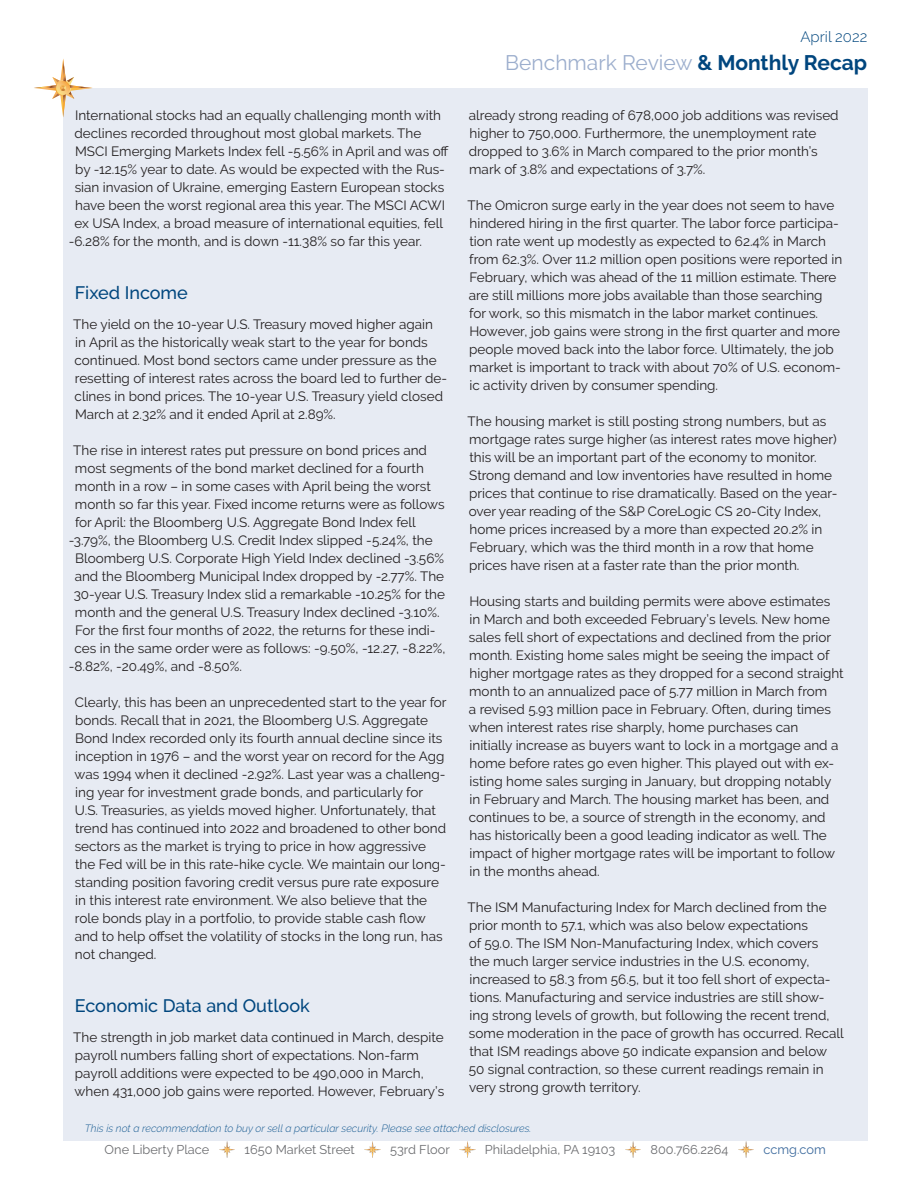
<style>
.page{position:relative;width:918px;height:1188px;background:#fff}
.page>*{position:absolute;margin:0;border:0;box-sizing:border-box;transform-origin:0 0}
.t1{font:21px "Raleway";color:#9caecd}
.New___Subhead{font:500 18px "Raleway";color:#00467e}
.t2{font:300 15px "Raleway";color:#00467e}
.New___Body_Text{font:13.5px/18px "Raleway";color:#231f20}
.t3{font:12.75px "Raleway";color:#6c6d70}
.t4{font:12.75px "Raleway";color:#3c6a9d}
.t5{font:italic 300 10.5px "Raleway";color:#1a5d93}
.s1{font-weight:700;color:#00467e}
</style>
<div class="page">
<div style="left:63px;top:88px;width:804px;height:1052px;background:#e7ebf3"></div>
<svg style="left:34px;top:59px;width:58px;height:58px"></svg>
<img style="left:219px;top:1142px;width:16px;height:15px">
<img style="left:365px;top:1142px;width:15px;height:15px">
<img style="left:459px;top:1142px;width:16px;height:15px">
<img style="left:625px;top:1142px;width:16px;height:15px">
<img style="left:738px;top:1142px;width:16px;height:15px">
<p class="t2" style="left:800px;top:28px;width:68px">April 2022</p>
<p class="New___Body_Text" style="left:75px;top:106px;width:367px">International stocks had an equally challenging month with</p>
<p class="New___Body_Text" style="left:75px;top:124px;width:348px">declines recorded throughout most global markets. The</p>
<p class="New___Body_Text" style="left:75px;top:142px;width:375px">MSCI Emerging Markets Index fell -5.56% in April and was off</p>
<p class="New___Body_Text" style="left:75px;top:160px;width:371px">by -12.15% year to date. As would be expected with the Rus-</p>
<p class="New___Body_Text" style="left:75px;top:178px;width:371px">sian invasion of Ukraine, emerging Eastern European stocks</p>
<p class="New___Body_Text" style="left:75px;top:196px;width:371px">have been the worst regional area this year. The MSCI ACWI</p>
<p class="New___Body_Text" style="left:75px;top:214px;width:370px">ex USA Index, a broad measure of international equities, fell</p>
<p class="New___Body_Text" style="left:69px;top:232px;width:355px">-6.28% for the month, and is down -11.38% so far this year.</p>
<p class="New___Subhead" style="left:75px;top:282px;width:115px">Fixed Income</p>
<p class="New___Body_Text" style="left:73px;top:315px;width:375px">The yield on the 10-year U.S. Treasury moved higher again<br>in April as the historically weak start to the year for bonds continued. Most bond sectors came under pressure as the resetting of interest rates across the board led to further de&shy;clines in bond prices. The 10-year U.S. Treasury yield closed March at 2.32% and it ended April at 2.89%.</p>
<p class="New___Body_Text" style="left:73px;top:441px;width:355px">The rise in interest rates put pressure on bond prices and</p>
<p class="New___Body_Text" style="left:75px;top:459px;width:351px">most segments of the bond market declined for a fourth</p>
<p class="New___Body_Text" style="left:75px;top:477px;width:358px">month in a row – in some cases with April being the worst</p>
<p class="New___Body_Text" style="left:75px;top:495px;width:371px">month so far this year. Fixed income returns were as follows</p>
<p class="New___Body_Text" style="left:75px;top:513px;width:342px">for April: the Bloomberg U.S. Aggregate Bond Index fell</p>
<p class="New___Body_Text" style="left:69px;top:531px;width:366px">-3.79%, the Bloomberg U.S. Credit Index slipped -5.24%, the</p>
<p class="New___Body_Text" style="left:75px;top:549px;width:371px">Bloomberg U.S. Corporate High Yield Index declined -3.56%</p>
<p class="New___Body_Text" style="left:75px;top:567px;width:371px">and the Bloomberg Municipal Index dropped by -2.77%. The</p>
<p class="New___Body_Text" style="left:74px;top:585px;width:373px">30-year U.S. Treasury Index slid a remarkable -10.25% for the</p>
<p class="New___Body_Text" style="left:75px;top:603px;width:366px">month and the general U.S. Treasury Index declined -3.10%.</p>
<p class="New___Body_Text" style="left:75px;top:621px;width:362px">For the first four months of 2022, the returns for these indi-</p>
<p class="New___Body_Text" style="left:75px;top:639px;width:373px">ces in the same order were as follows: -9.50%, -12.27, -8.22%,</p>
<p class="New___Body_Text" style="left:69px;top:657px;width:175px">-8.82%, -20.49%, and -8.50%.</p>
<p class="New___Body_Text" style="left:75px;top:693px;width:374px">Clearly, this has been an unprecedented start to the year for bonds. Recall that in 2021, the Bloomberg U.S. Aggregate Bond Index recorded only its fourth annual decline since its inception in 1976 – and the worst year on record for the Agg was 1994 when it declined -2.92%. Last year was a challeng&shy;ing year for investment grade bonds, and particularly for U.S. Treasuries, as yields moved higher. Unfortunately, that trend has continued into 2022 and broadened to other bond sectors as the market is trying to price in how aggressive the Fed will be in this rate-hike cycle. We maintain our long&shy;standing position favoring credit versus pure rate exposure in this interest rate environment. We also believe that the role bonds play in a portfolio, to provide stable cash flow and to help offset the volatility of stocks in the long run, has not changed.</p>
<p class="New___Subhead" style="left:75px;top:995px;width:237px">Economic Data and Outlook</p>
<p class="New___Body_Text" style="left:73px;top:1028px;width:372px">The strength in job market data continued in March, despite payroll numbers falling short of expectations. Non-farm payroll additions were expected to be 490,000 in March, when 431,000 job gains were reported. However, February’s</p>
<h1 class="t1" style="left:505px;top:51px;width:363px">Benchmark Review <span class="s1">&amp; Monthly Recap</span></h1>
<p class="New___Body_Text" style="left:469px;top:106px;width:371px">already strong reading of 678,000 job additions was revised higher to 750,000. Furthermore, the unemployment rate dropped to 3.6% in March compared to the prior month’s mark of 3.8% and expectations of 3.7%.</p>
<p class="New___Body_Text" style="left:468px;top:196px;width:376px">The Omicron surge early in the year does not seem to have hindered hiring in the first quarter. The labor force participa&shy;tion rate went up modestly as expected to 62.4% in March from 62.3%. Over 11.2 million open positions were reported in February, which was ahead of the 11 million estimate. There are still millions more jobs available than those searching<br>for work, so this mismatch in the labor market continues.<br>However, job gains were strong in the first quarter and more people moved back into the labor force. Ultimately, the job market is important to track with about 70% of U.S. econom&shy;ic activity driven by consumer spending.</p>
<p class="New___Body_Text" style="left:468px;top:412px;width:371px">The housing market is still posting strong numbers, but as mortgage rates surge higher (as interest rates move higher) this will be an important part of the economy to monitor.<br>Strong demand and low inventories have resulted in home prices that continue to rise dramatically. Based on the year&shy;over year reading of the S&amp;P CoreLogic CS 20-City Index, home prices increased by a more than expected 20.2% in February, which was the third month in a row that home prices have risen at a faster rate than the prior month.</p>
<p class="New___Body_Text" style="left:469px;top:592px;width:376px">Housing starts and building permits were above estimates in March and both exceeded February’s levels. New home sales fell short of expectations and declined from the prior month. Existing home sales might be seeing the impact of higher mortgage rates as they dropped for a second straight month to an annualized pace of 5.77 million in March from<br>a revised 5.93 million pace in February. Often, during times when interest rates rise sharply, home purchases can initially increase as buyers want to lock in a mortgage and a home before rates go even higher. This played out with ex&shy;isting home sales surging in January, but dropping notably in February and March. The housing market has been, and continues to be, a source of strength in the economy, and has historically been a good leading indicator as well. The impact of higher mortgage rates will be important to follow in the months ahead.</p>
<p class="New___Body_Text" style="left:468px;top:898px;width:378px">The ISM Manufacturing Index for March declined from the prior month to 57.1, which was also below expectations<br>of 59.0. The ISM Non-Manufacturing Index, which covers<br>the much larger service industries in the U.S. economy, increased to 58.3 from 56.5, but it too fell short of expecta&shy;tions. Manufacturing and service industries are still show&shy;ing strong levels of growth, but following the recent trend, some moderation in the pace of growth has occurred. Recall that ISM readings above 50 indicate expansion and below 50 signal contraction, so these current readings remain in very strong growth territory.</p>
<p class="t5" style="left:85px;top:1123px;width:448px">This is not a recommendation to buy or sell a particular security. Please see attached disclosures.</p>
<p class="t3" style="left:105px;top:1142px;width:106px">One Liberty Place</p>
<p class="t3" style="left:245px;top:1142px;width:112px">1650 Market Street</p>
<p class="t3" style="left:390px;top:1142px;width:61px">53rd Floor</p>
<p class="t3" style="left:485px;top:1142px;width:132px">Philadelphia, PA 19103</p>
<p class="t3" style="left:651px;top:1142px;width:79px">800.766.2264</p>
<p class="t4" style="left:764px;top:1142px;width:64px">ccmg.com</p>
</div>
